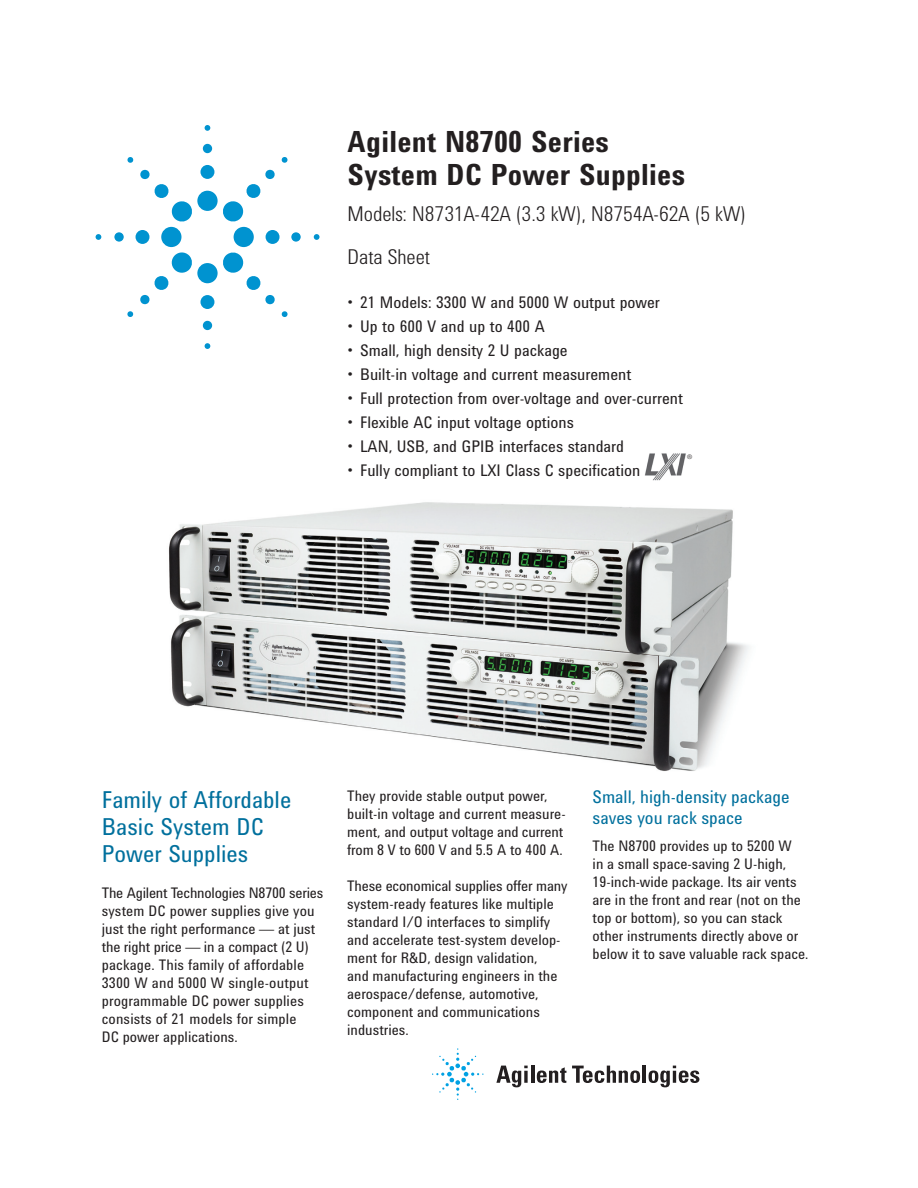
<style>
.page{position:relative;width:918px;height:1188px;background:#fff}
.page>*{position:absolute;margin:0;border:0;box-sizing:border-box;transform-origin:0 0}
.t1{font:700 30px/33px "Agilent Condensed CFF";letter-spacing:.01em;color:#231f20}
.t2{font:24px/27px "Agilent Condensed CFF";color:#00709d}
.t3{font:300 21px/43.5px "Agilent Condensed CFF";color:#231f20}
.t4{font:18px/21px "Agilent Condensed CFF";color:#00709d}
.t5{font:16.5px "Agilent Condensed CFF";color:#231f20}
.t6{font:15px/18px "Agilent Condensed CFF";color:#231f20}
.t7{font:6.3px "Agilent Condensed CFF";color:#231f20}
</style>
<div class="page">
<img style="left:169px;top:502px;width:580px;height:269px">
<img style="left:645px;top:453px;width:41px;height:28px">
<div style="left:197px;top:191px;width:21px;height:20px;background:#0093d0;border-radius:50%"></div>
<div style="left:200px;top:165px;width:14px;height:14px;background:#0093d0;border-radius:50%"></div>
<div style="left:203px;top:144px;width:9px;height:9px;background:#0093d0;border-radius:50%"></div>
<svg style="left:205px;top:125px;width:5px;height:6px"></svg>
<div style="left:234px;top:227px;width:20px;height:20px;background:#0093d0;border-radius:50%"></div>
<div style="left:266px;top:230px;width:14px;height:14px;background:#0093d0;border-radius:50%"></div>
<svg style="left:291px;top:232px;width:10px;height:10px"></svg>
<svg style="left:314px;top:234px;width:6px;height:6px"></svg>
<div style="left:197px;top:263px;width:21px;height:20px;background:#0093d0;border-radius:50%"></div>
<div style="left:200px;top:295px;width:14px;height:14px;background:#0093d0;border-radius:50%"></div>
<div style="left:203px;top:321px;width:9px;height:9px;background:#0093d0;border-radius:50%"></div>
<svg style="left:205px;top:343px;width:5px;height:6px"></svg>
<div style="left:161px;top:227px;width:20px;height:20px;background:#0093d0;border-radius:50%"></div>
<div style="left:136px;top:230px;width:13px;height:14px;background:#0093d0;border-radius:50%"></div>
<svg style="left:114px;top:232px;width:10px;height:10px"></svg>
<svg style="left:96px;top:234px;width:5px;height:6px"></svg>
<svg style="left:223px;top:169px;width:52px;height:53px"></svg>
<svg style="left:281px;top:157px;width:7px;height:6px"></svg>
<svg style="left:223px;top:252px;width:52px;height:53px"></svg>
<svg style="left:281px;top:311px;width:7px;height:6px"></svg>
<svg style="left:140px;top:252px;width:52px;height:53px"></svg>
<svg style="left:127px;top:311px;width:6px;height:6px"></svg>
<svg style="left:140px;top:169px;width:52px;height:53px"></svg>
<svg style="left:127px;top:157px;width:7px;height:6px"></svg>
<svg style="left:496px;top:1066px;width:32px;height:21px"></svg>
<hr style="left:531px;top:1066px;width:3px;height:17px;background:#231f20">
<svg style="left:537px;top:1067px;width:29px;height:16px"></svg>
<svg style="left:572px;top:1066px;width:68px;height:17px"></svg>
<hr style="left:643px;top:1066px;width:3px;height:17px;background:#231f20">
<svg style="left:649px;top:1066px;width:50px;height:21px"></svg>
<svg style="left:432px;top:1048px;width:52px;height:52px"></svg>
<h1 class="t1" style="left:348px;top:123px;width:339px">Agilent N8700 Series<br>System DC Power Supplies</h1>
<h3 class="t3" style="left:348px;top:190px;width:400px">Models: N8731A-42A (3.3 kW), N8754A-62A (5 kW)<br>Data Sheet</h3>
<p class="t5" style="left:348px;top:289px;width:314px">• 21 Models: 3300 W and 5000 W output power</p>
<p class="t5" style="left:348px;top:313px;width:199px">• Up to 600 V and up to 400 A</p>
<p class="t5" style="left:348px;top:337px;width:222px">• Small, high density 2 U package</p>
<p class="t5" style="left:348px;top:361px;width:285px">• Built-in voltage and current measurement</p>
<p class="t5" style="left:348px;top:385px;width:337px">• Full protection from over-voltage and over-current</p>
<p class="t5" style="left:348px;top:409px;width:228px">• Flexible AC input voltage options</p>
<p class="t5" style="left:348px;top:433px;width:278px">• LAN, USB, and GPIB interfaces standard</p>
<p class="t5" style="left:348px;top:457px;width:294px">• Fully compliant to LXI Class C specification</p>
<p class="t7" style="left:687px;top:452px;width:7px">®</p>
<h2 class="t2" style="left:102px;top:785px;width:191px">Family of Affordable<br>Basic System DC<br>Power Supplies</h2>
<p class="t6" style="left:102px;top:883px;width:223px">The Agilent Technologies N8700 series system DC power supplies give you just the right performance — at just the right price — in a compact (2 U) package. This family of affordable<br>3300 W and 5000 W single-output programmable DC power supplies consists of 21 models for simple<br>DC power applications.</p>
<p class="t6" style="left:347px;top:786px;width:220px">They provide stable output power, built-in voltage and current measure&shy;ment, and output voltage and current from 8 V to 600 V and 5.5 A to 400 A.</p>
<p class="t6" style="left:347px;top:876px;width:222px">These economical supplies offer many system-ready features like multiple standard I/O interfaces to simplify and accelerate test-system develop&shy;ment for R&amp;D, design validation,<br>and manufacturing engineers in the aerospace/defense, automotive, component and communications industries.</p>
<p class="t4" style="left:593px;top:786px;width:199px">Small, high-density package saves you rack space</p>
<p class="t6" style="left:593px;top:837px;width:217px">The N8700 provides up to 5200 W<br>in a small space-saving 2 U-high, 19-inch-wide package. Its air vents are in the front and rear (not on the top or bottom), so you can stack other instruments directly above or below it to save valuable rack space.</p>
</div>
